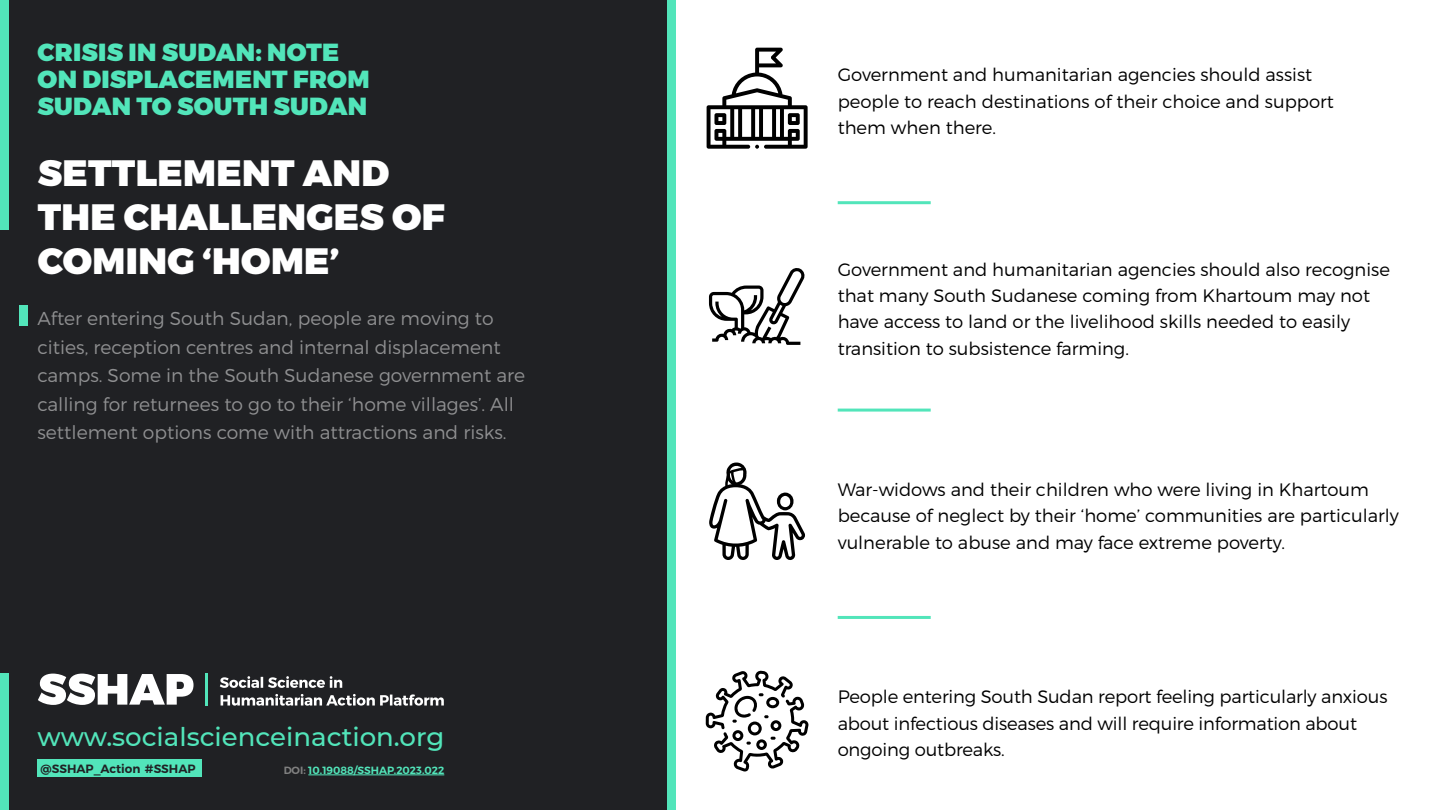
<style>
.page{position:relative;width:1440px;height:810px;background:#fff}
.page>*{position:absolute;margin:0;border:0;box-sizing:border-box;transform-origin:0 0}
.t1{font:900 36.67px/44px "Montserrat";letter-spacing:.01em;color:#fff}
.t2{font:500 26.03px "Montserrat";color:#52e5ba}
.t3{font:900 24.75px/26.7px "Montserrat";letter-spacing:.01em;color:#52e5ba}
.t4{font:300 18.67px/28.4px "Montserrat";color:#fff}
.t5{font:300 18px/26.4px "Montserrat";color:#000}
.t6{font:600 12px "Montserrat";color:#202124}
.t7{font:600 10.5px "Montserrat";color:#52e5ba}
.s1{color:#808080}
</style>
<div class="page">
<div style="left:0;top:0;width:668px;height:810px;background:#202124"></div>
<div style="left:668px;top:0;width:8px;height:810px;background:#52e5ba"></div>
<div style="left:38px;top:759px;width:164px;height:18px;background:#52e5ba"></div>
<hr style="left:206px;top:674px;width:2px;height:32px;background:#52e5ba">
<svg style="left:38px;top:674px;width:156px;height:31px"></svg>
<svg style="left:221px;top:694px;width:223px;height:12px"></svg>
<svg style="left:220px;top:676px;width:122px;height:12px"></svg>
<div style="left:0;top:674px;width:9px;height:136px;background:#52e5ba"></div>
<hr style="left:308px;top:775px;width:136px;height:1px;background:#52e5ba">
<div style="left:0;top:0;width:9px;height:230px;background:#52e5ba"></div>
<hr style="left:838px;top:616px;width:93px;height:3px;background:#52e5ba">
<hr style="left:838px;top:409px;width:93px;height:3px;background:#52e5ba">
<hr style="left:838px;top:201px;width:93px;height:3px;background:#52e5ba">
<svg style="left:707px;top:48px;width:101px;height:101px"></svg>
<svg style="left:709px;top:268px;width:96px;height:77px"></svg>
<svg style="left:709px;top:462px;width:96px;height:98px"></svg>
<svg style="left:706px;top:671px;width:102px;height:101px"></svg>
<div style="left:19px;top:305px;width:9px;height:21px;background:#52e5ba"></div>
<h3 class="t3" style="left:38px;top:40px;width:333px">CRISIS IN SUDAN: NOTE<br>ON DISPLACEMENT FROM<br>SUDAN TO SOUTH SUDAN</h3>
<h1 class="t1" style="left:38px;top:152px;width:409px">SETTLEMENT AND<br>THE CHALLENGES OF<br>COMING ‘HOME’</h1>
<p class="t4" style="left:38px;top:304px;width:489px">After entering South Sudan, people are moving to cities, reception centres and internal displacement camps. Some in the South Sudanese government are calling for returnees to go to their ‘home villages’. All settlement options come with attractions and risks.</p>
<h2 class="t2" style="left:38px;top:719px;width:408px">www.socialscienceinaction.org</h2>
<p class="t6" style="left:40px;top:761px;width:157px">@SSHAP_Action #SSHAP</p>
<p class="t7" style="left:284px;top:764px;width:162px"><span class="s1">DOI:</span> 10.19088/SSHAP.2023.022</p>
<p class="t5" style="left:838px;top:61px;width:498px">Government and humanitarian agencies should assist people to reach destinations of their choice and support them when there.</p>
<p class="t5" style="left:838px;top:256px;width:554px">Government and humanitarian agencies should also recognise that many South Sudanese coming from Khartoum may not have access to land or the livelihood skills needed to easily transition to subsistence farming.</p>
<p class="t5" style="left:838px;top:476px;width:563px">War-widows and their children who were living in Khartoum because of neglect by their ‘home’ communities are particularly vulnerable to abuse and may face extreme poverty.</p>
<p class="t5" style="left:838px;top:684px;width:551px">People entering South Sudan report feeling particularly anxious about infectious diseases and will require information about ongoing outbreaks.</p>
</div>
